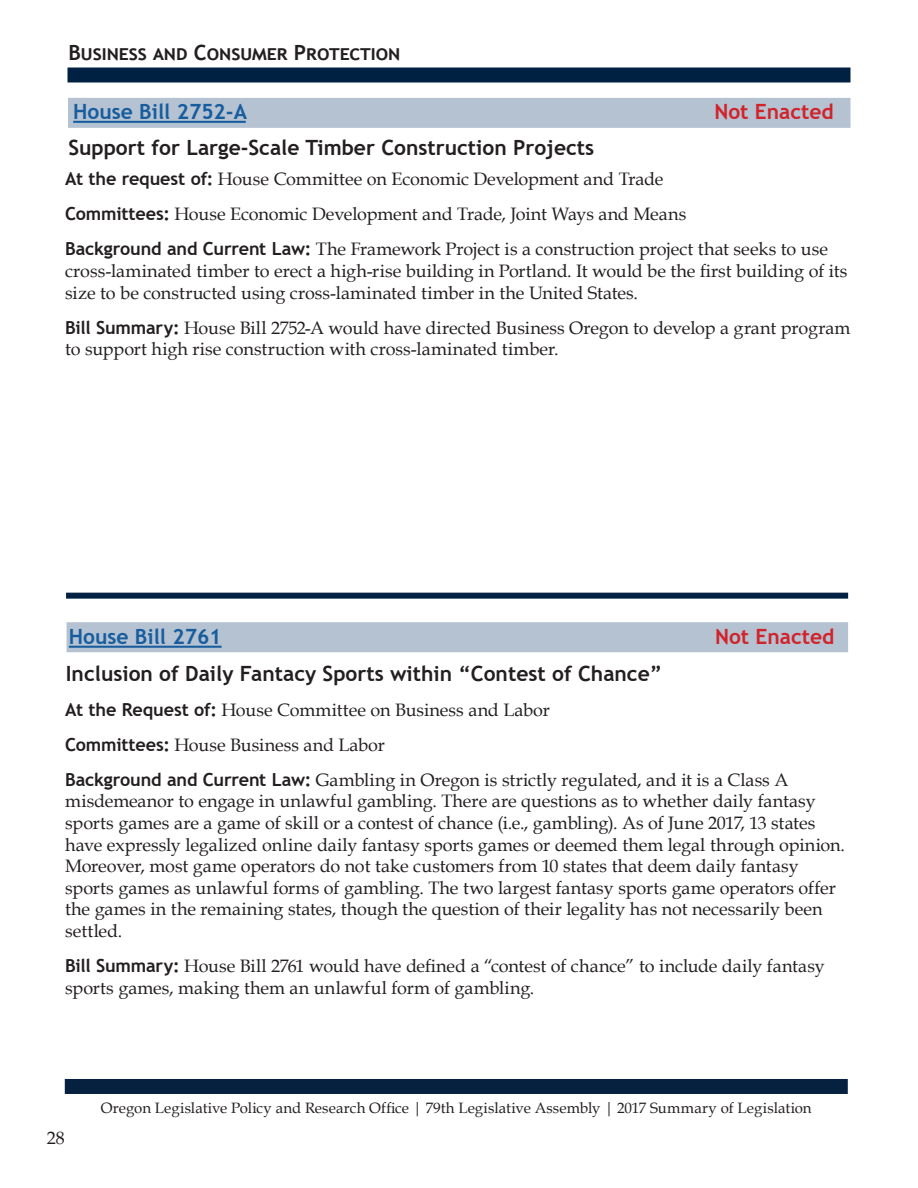
<style>
.page{position:relative;width:918px;height:1188px;background:#fff}
.page>*{position:absolute;margin:0;border:0;box-sizing:border-box;transform-origin:0 0}
.t1{font:700 21px "Trebuchet MS";color:#231f20}
.t2{font:700 21px "Trebuchet MS";color:#175d9e}
.t3{font:700 21px "Trebuchet MS";color:#d1232a}
.t4{font:18px/21.6px "Book Antiqua";color:#231f20}
.t5{font:15px "Book Antiqua";letter-spacing:.005em;color:#231f20}
.s1{font-family:"Trebuchet MS";font-weight:700}
</style>
<div class="page">
<div style="left:68px;top:68px;width:782px;height:14px;background:#002141"></div>
<div style="left:65px;top:1079px;width:783px;height:15px;background:#06213f"></div>
<div style="left:68px;top:98px;width:783px;height:30px;background:#b5c2d2"></div>
<div style="left:67px;top:622px;width:781px;height:30px;background:#b5c2d2"></div>
<hr style="left:69px;top:646px;width:153px;height:2px;background:#175d9e">
<div style="left:66px;top:593px;width:782px;height:6px;background:#002141"></div>
<hr style="left:73px;top:121px;width:173px;height:2px;background:#175d9e">
<p class="t1" style="left:68px;top:40px;width:333px">Business and Consumer Protection</p>
<p class="t2" style="left:73px;top:99px;width:175px">House Bill 2752-A</p>
<p class="t3" style="left:714px;top:99px;width:121px">Not Enacted</p>
<p class="t1" style="left:68px;top:134px;width:527px">Support for Large-Scale Timber Construction Projects</p>
<p class="t4" style="left:65px;top:161px;width:765px;line-height:35.1px"><span class="s1">At the request of:</span> House Committee on Economic Development and Trade<br><span class="s1">Committees:</span> House Economic Development and Trade, Joint Ways and Means<br><span class="s1">Background and Current Law:</span> The Framework Project is a construction project that seeks to use</p>
<p class="t4" style="left:65px;top:260px;width:784px">cross-laminated timber to erect a high-rise building in Portland. It would be the first building of its size to be constructed using cross-laminated timber in the United States.</p>
<p class="t4" style="left:65px;top:316px;width:787px"><span class="s1">Bill Summary:</span> House Bill 2752-A would have directed Business Oregon to develop a grant program to support high rise construction with cross-laminated timber.</p>
<p class="t2" style="left:69px;top:623px;width:154px">House Bill 2761</p>
<p class="t3" style="left:715px;top:623px;width:121px">Not Enacted</p>
<p class="t1" style="left:66px;top:661px;width:598px">Inclusion of Daily Fantacy Sports within “Contest of Chance”</p>
<p class="t4" style="left:65px;top:692px;width:725px;line-height:35.1px"><span class="s1">At the Request of:</span> House Committee on Business and Labor<br><span class="s1">Committees:</span> House Business and Labor<br><span class="s1">Background and Current Law:</span> Gambling in Oregon is strictly regulated, and it is a Class A</p>
<p class="t4" style="left:65px;top:790px;width:782px">misdemeanor to engage in unlawful gambling. There are questions as to whether daily fantasy sports games are a game of skill or a contest of chance (i.e., gambling). As of June 2017, 13 states have expressly legalized online daily fantasy sports games or deemed them legal through opinion.<br>Moreover, most game operators do not take customers from 10 states that deem daily fantasy sports games as unlawful forms of gambling. The two largest fantasy sports game operators offer the games in the remaining states, though the question of their legality has not necessarily been settled.</p>
<p class="t4" style="left:65px;top:955px;width:761px"><span class="s1">Bill Summary:</span> House Bill 2761 would have defined a “contest of chance” to include daily fantasy sports games, making them an unlawful form of gambling.</p>
<p class="t4" style="left:47px;top:1127px;width:19px">28</p>
<p class="t5" style="left:101px;top:1097px;width:712px">Oregon Legislative Policy and Research Office | 79th Legislative Assembly | 2017 Summary of Legislation</p>
</div>
